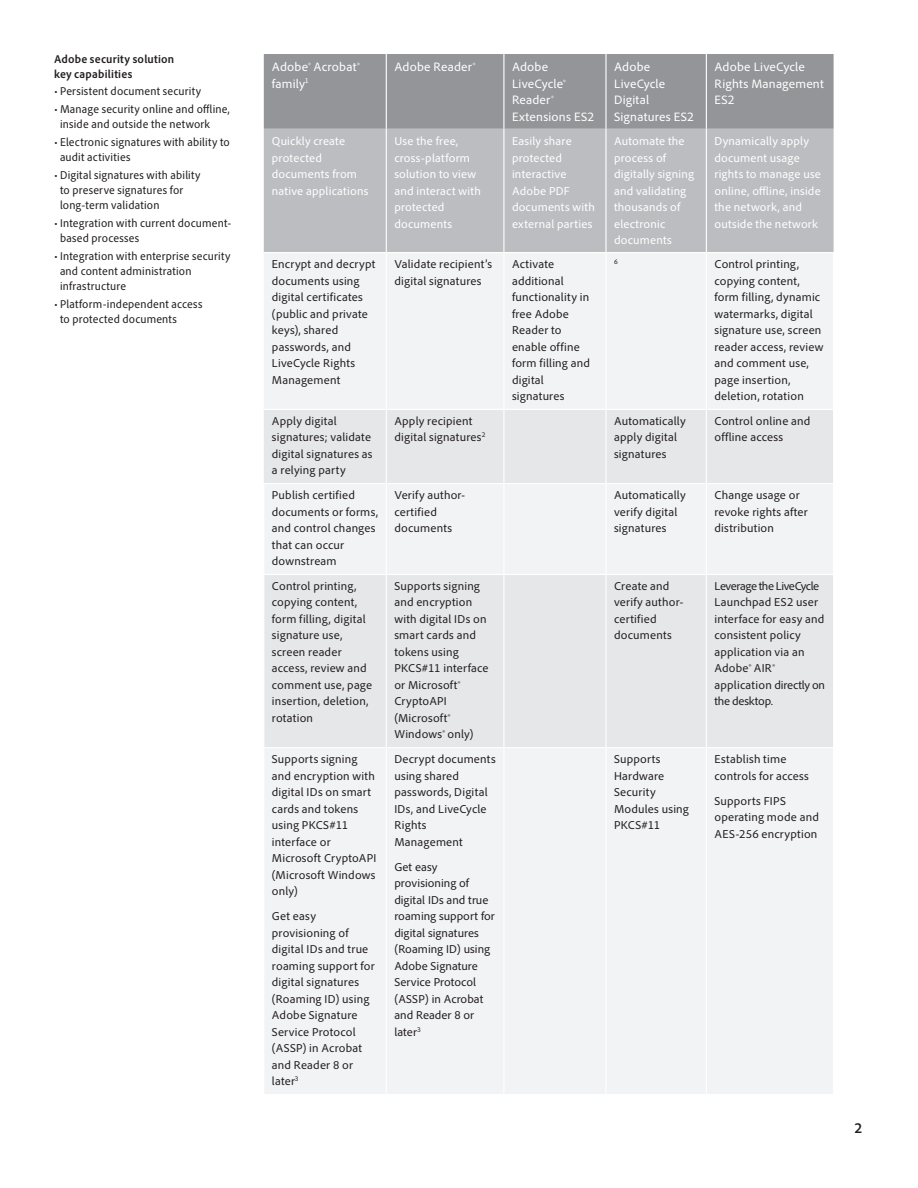
<style>
.page{position:relative;width:918px;height:1188px;background:#fff}
.page>*{position:absolute;margin:0;border:0;box-sizing:border-box;transform-origin:0 0}
.t1{font:700 semi-condensed 15px "Adobe Clean";color:#231f20}
.Matrix__Headline{font:12.75px/16.5px "Adobe Clean";letter-spacing:.015em;color:#fff}
.Matrix__Text{font:12px/16.5px "Adobe Clean";letter-spacing:.015em;color:#231f20}
.Sidebar__Bullet{font:semi-condensed 12px/15px "Adobe Clean";letter-spacing:.015em;color:#231f20}
.Matrix__Subhead{font:12px/16.5px "Adobe Clean";letter-spacing:.015em;color:#fff}
.Sidebar__Header{font:700 semi-condensed 12px/15px "Adobe Clean";letter-spacing:.02em;color:#231f20}
.Matrix__Text-2{font:7.05px "Adobe Clean";color:#231f20}
</style>
<div class="page">
<div style="left:264px;top:54px;width:570px;height:75px;background:#939598"></div>
<div style="left:264px;top:129px;width:570px;height:123px;background:#bcbdc0"></div>
<div style="left:264px;top:253px;width:569px;height:841px;background:#f2f3f4"></div>
<svg style="left:264px;top:410px;width:569px;height:337px;fill:#e6e7e9"></svg>
<hr style="left:386px;top:253px;width:1px;height:156px;background:#fff">
<hr style="left:503px;top:253px;width:1px;height:156px;background:#fff">
<hr style="left:605px;top:253px;width:2px;height:156px;background:#fff">
<hr style="left:706px;top:253px;width:1px;height:156px;background:#fff">
<hr style="left:264px;top:409px;width:122px;height:1px;background:#fff">
<hr style="left:386px;top:409px;width:118px;height:1px;background:#fff">
<hr style="left:504px;top:409px;width:102px;height:1px;background:#fff">
<hr style="left:606px;top:409px;width:100px;height:1px;background:#fff">
<hr style="left:706px;top:409px;width:128px;height:1px;background:#fff">
<hr style="left:386px;top:410px;width:1px;height:73px;background:#fff">
<hr style="left:503px;top:410px;width:1px;height:73px;background:#fff">
<hr style="left:605px;top:410px;width:2px;height:73px;background:#fff">
<hr style="left:706px;top:410px;width:1px;height:73px;background:#fff">
<hr style="left:263px;top:483px;width:123px;height:1px;background:#fff">
<hr style="left:386px;top:483px;width:118px;height:1px;background:#fff">
<hr style="left:386px;top:484px;width:1px;height:90px;background:#fff">
<hr style="left:504px;top:483px;width:102px;height:1px;background:#fff">
<hr style="left:503px;top:484px;width:1px;height:90px;background:#fff">
<hr style="left:606px;top:483px;width:100px;height:1px;background:#fff">
<hr style="left:605px;top:484px;width:2px;height:90px;background:#fff">
<hr style="left:706px;top:483px;width:128px;height:1px;background:#fff">
<hr style="left:706px;top:484px;width:1px;height:90px;background:#fff">
<hr style="left:263px;top:574px;width:123px;height:1px;background:#fff">
<hr style="left:386px;top:574px;width:118px;height:1px;background:#fff">
<hr style="left:386px;top:575px;width:1px;height:172px;background:#fff">
<hr style="left:504px;top:574px;width:102px;height:1px;background:#fff">
<hr style="left:503px;top:575px;width:1px;height:172px;background:#fff">
<hr style="left:606px;top:574px;width:100px;height:1px;background:#fff">
<hr style="left:605px;top:575px;width:2px;height:172px;background:#fff">
<hr style="left:706px;top:574px;width:128px;height:1px;background:#fff">
<hr style="left:706px;top:575px;width:1px;height:172px;background:#fff">
<hr style="left:263px;top:747px;width:123px;height:1px;background:#fff">
<hr style="left:386px;top:747px;width:118px;height:1px;background:#fff">
<hr style="left:386px;top:748px;width:1px;height:346px;background:#fff">
<hr style="left:504px;top:747px;width:102px;height:1px;background:#fff">
<hr style="left:503px;top:748px;width:1px;height:346px;background:#fff">
<hr style="left:606px;top:747px;width:100px;height:1px;background:#fff">
<hr style="left:605px;top:748px;width:2px;height:346px;background:#fff">
<hr style="left:706px;top:747px;width:128px;height:1px;background:#fff">
<hr style="left:706px;top:748px;width:1px;height:346px;background:#fff">
<hr style="left:386px;top:54px;width:1px;height:75px;background:#fff">
<hr style="left:503px;top:54px;width:1px;height:75px;background:#fff">
<hr style="left:605px;top:54px;width:2px;height:75px;background:#fff">
<hr style="left:706px;top:54px;width:1px;height:75px;background:#fff">
<hr style="left:386px;top:129px;width:1px;height:123px;background:#fff">
<hr style="left:503px;top:129px;width:1px;height:123px;background:#fff">
<hr style="left:605px;top:129px;width:2px;height:123px;background:#fff">
<hr style="left:706px;top:129px;width:1px;height:123px;background:#fff">
<p class="Sidebar__Header" style="left:54px;top:51px;width:122px">Adobe security solution key capabilities</p>
<p class="Sidebar__Bullet" style="left:54px;top:83px;width:149px">• Persistent document security</p>
<p class="Sidebar__Bullet" style="left:60px;top:101px;width:172px;text-indent:-6px">• Manage security online and offline, inside and outside the network</p>
<p class="Sidebar__Bullet" style="left:60px;top:134px;width:171px;text-indent:-6px">• Electronic signatures with ability to audit activities</p>
<p class="Sidebar__Bullet" style="left:60px;top:167px;width:142px;text-indent:-6px">• Digital signatures with ability to preserve signatures for long-term validation</p>
<p class="Sidebar__Bullet" style="left:60px;top:215px;width:173px;text-indent:-6px">• Integration with current document&shy;based processes</p>
<p class="Sidebar__Bullet" style="left:60px;top:248px;width:172px;text-indent:-6px">• Integration with enterprise security and content administration infrastructure</p>
<p class="Sidebar__Bullet" style="left:60px;top:296px;width:144px;text-indent:-6px">• Platform-independent access to protected documents</p>
<p class="Matrix__Headline" style="left:272px;top:59px;width:89px">Adobe® Acrobat® family<sup>1</sup></p>
<p class="Matrix__Headline" style="left:394px;top:59px;width:82px">Adobe Reader®</p>
<p class="Matrix__Headline" style="left:512px;top:59px;width:84px">Adobe<br>LiveCycle®<br>Reader®<br>Extensions ES2</p>
<p class="Matrix__Headline" style="left:614px;top:59px;width:81px">Adobe<br>LiveCycle<br>Digital<br>Signatures ES2</p>
<p class="Matrix__Headline" style="left:714px;top:59px;width:111px">Adobe LiveCycle<br>Rights Management<br>ES2</p>
<p class="Matrix__Subhead" style="left:272px;top:133px;width:98px">Quickly create protected documents from native applications</p>
<p class="Matrix__Subhead" style="left:394px;top:133px;width:88px">Use the free, cross-platform solution to view and interact with protected documents</p>
<p class="Matrix__Subhead" style="left:512px;top:133px;width:84px">Easily share protected interactive<br>Adobe PDF documents with external parties</p>
<p class="Matrix__Subhead" style="left:614px;top:133px;width:82px">Automate the process of digitally signing and validating thousands of electronic documents</p>
<p class="Matrix__Subhead" style="left:714px;top:133px;width:108px">Dynamically apply document usage rights to manage use online, offline, inside the network, and outside the network</p>
<p class="Matrix__Text" style="left:272px;top:256px;width:105px">Encrypt and decrypt documents using digital certificates (public and private keys), shared passwords, and<br>LiveCycle Rights<br>Management</p>
<p class="Matrix__Text" style="left:394px;top:256px;width:99px">Validate recipient’s digital signatures</p>
<p class="Matrix__Text" style="left:512px;top:256px;width:80px">Activate additional functionality in free Adobe<br>Reader to enable offine form filling and digital signatures</p>
<p class="Matrix__Text-2" style="left:614px;top:258px;width:5px">6</p>
<p class="Matrix__Text" style="left:714px;top:256px;width:110px">Control printing, copying content, form filling, dynamic watermarks, digital signature use, screen reader access, review and comment use, page insertion, deletion, rotation</p>
<p class="Matrix__Text" style="left:272px;top:413px;width:102px">Apply digital signatures; validate digital signatures as a relying party</p>
<p class="Matrix__Text" style="left:394px;top:413px;width:93px">Apply recipient digital signatures<sup>2</sup></p>
<p class="Matrix__Text" style="left:614px;top:413px;width:73px">Automatically apply digital signatures</p>
<p class="Matrix__Text" style="left:714px;top:413px;width:97px">Control online and offline access</p>
<p class="Matrix__Text" style="left:272px;top:487px;width:108px">Publish certified documents or forms, and control changes that can occur downstream</p>
<p class="Matrix__Text" style="left:394px;top:487px;width:73px">Verify author&shy;certified documents</p>
<p class="Matrix__Text" style="left:614px;top:487px;width:73px">Automatically verify digital signatures</p>
<p class="Matrix__Text" style="left:714px;top:487px;width:95px">Change usage or revoke rights after distribution</p>
<p class="Matrix__Text" style="left:272px;top:578px;width:102px">Control printing, copying content, form filling, digital signature use, screen reader access, review and comment use, page insertion, deletion, rotation</p>
<p class="Matrix__Text" style="left:394px;top:578px;width:96px">Supports signing and encryption with digital IDs on smart cards and tokens using<br>PKCS#11 interface or Microsoft®<br>CryptoAPI (Microsoft®<br>Windows® only)</p>
<p class="Matrix__Text" style="left:614px;top:578px;width:71px">Create and verify author&shy;certified documents</p>
<p class="Matrix__Text" style="left:714px;top:578px;width:112px">Leverage the LiveCycle<br>Launchpad ES2 user interface for easy and consistent policy application via an<br>Adobe® AIR® application directly on the desktop.</p>
<p class="Matrix__Text" style="left:272px;top:751px;width:106px">Supports signing and encryption with digital IDs on smart cards and tokens using PKCS#11 interface or<br>Microsoft CryptoAPI (Microsoft Windows only)</p>
<p class="Matrix__Text" style="left:272px;top:908px;width:104px">Get easy provisioning of digital IDs and true roaming support for digital signatures (Roaming ID) using<br>Adobe Signature<br>Service Protocol (ASSP) in Acrobat and Reader 8 or later<sup>3</sup></p>
<p class="Matrix__Text" style="left:394px;top:751px;width:103px">Decrypt documents using shared passwords, Digital<br>IDs, and LiveCycle<br>Rights<br>Management</p>
<p class="Matrix__Text" style="left:394px;top:858px;width:102px">Get easy provisioning of digital IDs and true roaming support for digital signatures (Roaming ID) using<br>Adobe Signature<br>Service Protocol (ASSP) in Acrobat and Reader 8 or later<sup>3</sup></p>
<p class="Matrix__Text" style="left:614px;top:751px;width:76px">Supports<br>Hardware<br>Security<br>Modules using<br>PKCS#11</p>
<p class="Matrix__Text" style="left:714px;top:751px;width:96px">Establish time controls for access</p>
<p class="Matrix__Text" style="left:714px;top:792px;width:106px">Supports FIPS operating mode and<br>AES-256 encryption</p>
<p class="t1" style="left:854px;top:1119px;width:9px">2</p>
</div>
